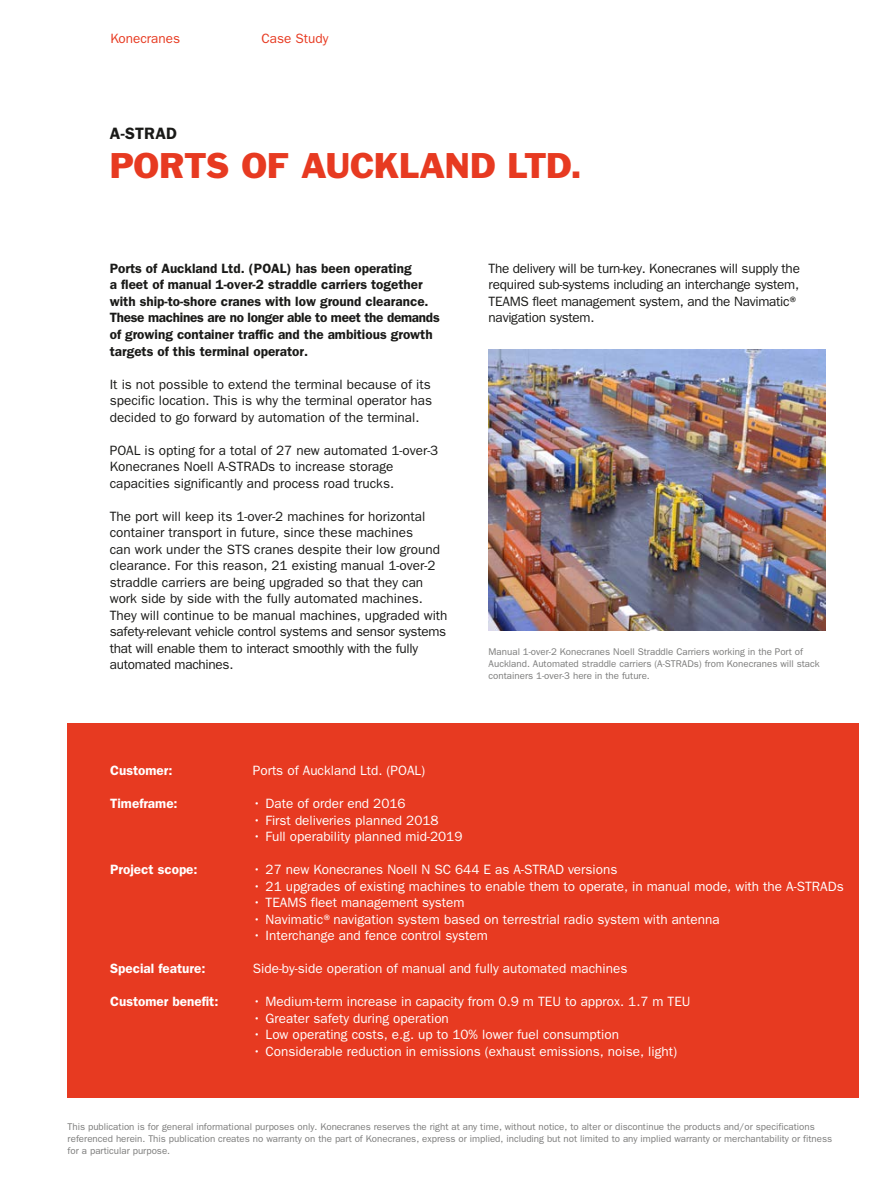
<style>
.page{position:relative;width:893px;height:1191px;background:#fff}
.page>*{position:absolute;margin:0;border:0;box-sizing:border-box;transform-origin:0 0}
.t1{font:33px "Franklin Gothic Std";letter-spacing:-.015em;color:#e73a21}
.t2{font:600 16.5px "ITC Franklin Gothic Std";letter-spacing:.005em;color:#1a1a18}
.t3{font:13.5px/16.5px "ITC Franklin Gothic Std";color:#1a1a18;text-align:justify}
.t4{font:13.5px "ITC Franklin Gothic Std";color:#fff}
.t5{font:600 13.5px/16.5px "ITC Franklin Gothic Std";color:#1a1a18}
.t6{font:600 13.5px "ITC Franklin Gothic Std";color:#fff}
.t7{font:13.5px "ITC Franklin Gothic Std";color:#e73a21}
.t8{font:9.75px/12px "ITC Franklin Gothic Std";color:#7b7b7a}
</style>
<div class="page">
<div style="left:68px;top:723px;width:791px;height:375px;background:#e73a21"></div>
<img style="left:489px;top:350px;width:336px;height:280px">
<p class="t7" style="left:110px;top:31px;width:71px">Konecranes</p>
<p class="t7" style="left:261px;top:31px;width:68px">Case Study</p>
<p class="t2" style="left:110px;top:123px;width:69px">A-STRAD</p>
<h1 class="t1" style="left:110px;top:144px;width:474px">PORTS OF AUCKLAND LTD.</h1>
<p class="t5" style="left:110px;top:260px;width:331px">Ports of Auckland Ltd. (POAL) has been operating<br>a fleet of manual 1-over-2 straddle carriers together with ship-to-shore cranes with low ground clearance.<br>These machines are no longer able to meet the demands of growing container traffic and the ambitious growth targets of this terminal operator.</p>
<p class="t3" style="left:110px;top:376px;width:324px">It is not possible to extend the terminal because of its specific location. This is why the terminal operator has decided to go forward by automation of the terminal.</p>
<p class="t3" style="left:110px;top:442px;width:330px;text-align:left">POAL is opting for a total of 27 new automated 1-over-3<br>Konecranes Noell A-STRADs to increase storage capacities significantly and process road trucks.</p>
<p class="t3" style="left:110px;top:508px;width:339px;text-align:left">The port will keep its 1-over-2 machines for horizontal container transport in future, since these machines<br>can work under the STS cranes despite their low ground clearance. For this reason, 21 existing manual 1-over-2 straddle carriers are being upgraded so that they can work side by side with the fully automated machines.<br>They will continue to be manual machines, upgraded with safety-relevant vehicle control systems and sensor systems that will enable them to interact smoothly with the fully automated machines.</p>
<p class="t3" style="left:489px;top:260px;width:313px">The delivery will be turn-key. Konecranes will supply the required sub-systems including an interchange system, TEAMS fleet management system, and the Navimatic® navigation system.</p>
<p class="t8" style="left:489px;top:645px;width:333px">Manual 1-over-2 Konecranes Noell Straddle Carriers working in the Port of<br>Auckland. Automated straddle carriers (A-STRADs) from Konecranes will stack containers 1-over-3 here in the future.</p>
<p class="t6" style="left:110px;top:763px;width:64px">Customer:</p>
<p class="t6" style="left:110px;top:796px;width:69px">Timeframe:</p>
<p class="t6" style="left:110px;top:862px;width:89px">Project scope:</p>
<p class="t6" style="left:110px;top:961px;width:97px">Special feature:</p>
<p class="t6" style="left:110px;top:994px;width:110px">Customer benefit:</p>
<p class="t4" style="left:253px;top:763px;width:174px">Ports of Auckland Ltd. (POAL)</p>
<p class="t4" style="left:253px;top:796px;width:154px">• Date of order end 2016</p>
<p class="t4" style="left:253px;top:812px;width:187px">• First deliveries planned 2018</p>
<p class="t4" style="left:253px;top:829px;width:211px">• Full operability planned mid-2019</p>
<p class="t4" style="left:253px;top:862px;width:366px">• 27 new Konecranes Noell N SC 644 E as A-STRAD versions</p>
<p class="t4" style="left:253px;top:878px;width:592px">• 21 upgrades of existing machines to enable them to operate, in manual mode, with the A-STRADs</p>
<p class="t4" style="left:253px;top:895px;width:213px">• TEAMS fleet management system</p>
<p class="t4" style="left:253px;top:911px;width:468px">• Navimatic®navigation system based on terrestrial radio system with antenna</p>
<p class="t4" style="left:253px;top:928px;width:236px">• Interchange and fence control system</p>
<p class="t4" style="left:253px;top:961px;width:376px">Side-by-side operation of manual and fully automated machines</p>
<p class="t4" style="left:253px;top:994px;width:439px">• Medium-term increase in capacity from 0.9 m TEU to approx. 1.7 m TEU</p>
<p class="t4" style="left:253px;top:1010px;width:198px">• Greater safety during operation</p>
<p class="t4" style="left:253px;top:1027px;width:368px">• Low operating costs, e.g. up to 10% lower fuel consumption</p>
<p class="t4" style="left:253px;top:1043px;width:426px">• Considerable reduction in emissions (exhaust emissions, noise, light)</p>
<p class="t8" style="left:68px;top:1120px;width:766px">This publication is for general informational purposes only. Konecranes reserves the right at any time, without notice, to alter or discontinue the products and/or specifications referenced herein. This publication creates no warranty on the part of Konecranes, express or implied, including but not limited to any implied warranty or merchantability or fitness for a particular purpose.</p>
</div>
